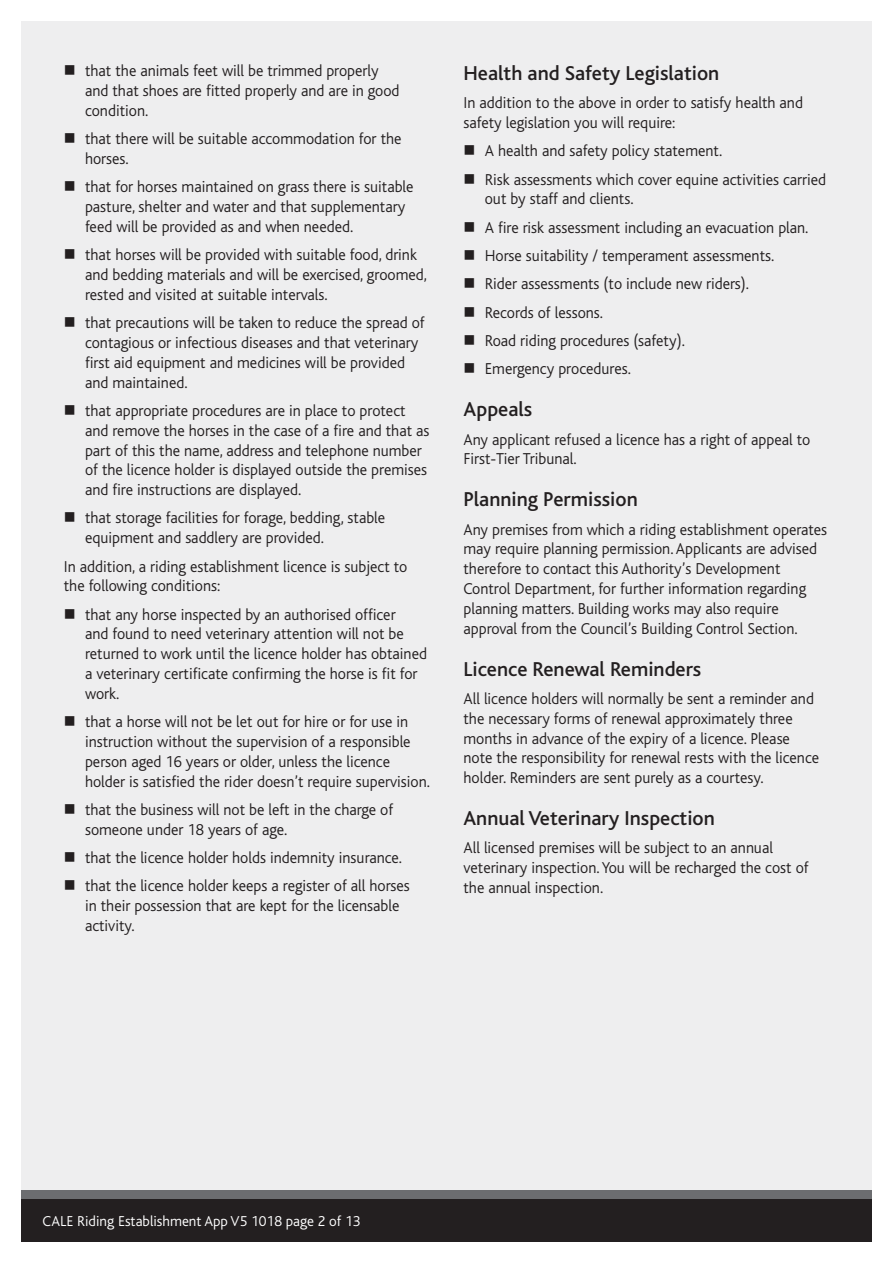
<style>
.page{position:relative;width:893px;height:1263px;background:#fff}
.page>*{position:absolute;margin:0;border:0;box-sizing:border-box;transform-origin:0 0}
.Sub_heading{font:500 21px "Bliss";color:#231f20}
.Body_Text{font:300 16.5px/19.8px "Bliss";color:#231f20}
.Page_code_and_number{font:300 15px "Bliss";color:#fff}
</style>
<div class="page">
<div style="left:21px;top:21px;width:851px;height:1220px;background:#eeeeef"></div>
<div style="left:21px;top:1191px;width:851px;height:51px;background:#6c6d70"></div>
<div style="left:21px;top:1199px;width:851px;height:43px;background:#231f20"></div>
<p class="Body_Text" style="left:85px;top:61px;width:316px">that the animals feet will be trimmed properly and that shoes are fitted properly and are in good condition.</p>
<p class="Body_Text" style="left:85px;top:129px;width:318px">that there will be suitable accommodation for the horses.</p>
<p class="Body_Text" style="left:85px;top:177px;width:330px">that for horses maintained on grass there is suitable pasture, shelter and water and that supplementary feed will be provided as and when needed.</p>
<p class="Body_Text" style="left:85px;top:245px;width:343px">that horses will be provided with suitable food, drink and bedding materials and will be exercised, groomed, rested and visited at suitable intervals.</p>
<p class="Body_Text" style="left:85px;top:313px;width:341px">that precautions will be taken to reduce the spread of contagious or infectious diseases and that veterinary first aid equipment and medicines will be provided and maintained.</p>
<p class="Body_Text" style="left:85px;top:401px;width:346px">that appropriate procedures are in place to protect and remove the horses in the case of a fire and that as part of this the name, address and telephone number of the licence holder is displayed outside the premises and fire instructions are displayed.</p>
<p class="Body_Text" style="left:85px;top:508px;width:302px">that storage facilities for forage, bedding, stable equipment and saddlery are provided.</p>
<p class="Body_Text" style="left:64px;top:556px;width:345px">In addition, a riding establishment licence is subject to the following conditions:</p>
<p class="Body_Text" style="left:85px;top:605px;width:343px">that any horse inspected by an authorised officer<br>and found to need veterinary attention will not be returned to work until the licence holder has obtained a veterinary certificate confirming the horse is fit for work.</p>
<p class="Body_Text" style="left:85px;top:712px;width:346px">that a horse will not be let out for hire or for use in instruction without the supervision of a responsible person aged 16 years or older, unless the licence holder is satisfied the rider doesn’t require supervision.</p>
<p class="Body_Text" style="left:85px;top:800px;width:310px">that the business will not be left in the charge of someone under 18 years of age.</p>
<p class="Body_Text" style="left:85px;top:848px;width:319px">that the licence holder holds indemnity insurance.</p>
<p class="Body_Text" style="left:85px;top:876px;width:326px">that the licence holder keeps a register of all horses in their possession that are kept for the licensable activity.</p>
<p class="Sub_heading" style="left:463px;top:62px;width:257px">Health and Safety Legislation</p>
<p class="Body_Text" style="left:463px;top:93px;width:341px">In addition to the above in order to satisfy health and safety legislation you will require:</p>
<p class="Body_Text" style="left:485px;top:141px;width:239px">A health and safety policy statement.</p>
<p class="Body_Text" style="left:485px;top:170px;width:343px">Risk assessments which cover equine activities carried out by staff and clients.</p>
<p class="Body_Text" style="left:485px;top:218px;width:325px">A fire risk assessment including an evacuation plan.</p>
<p class="Body_Text" style="left:485px;top:246px;width:291px">Horse suitability / temperament assessments.</p>
<p class="Body_Text" style="left:485px;top:274px;width:266px">Rider assessments (to include new riders).</p>
<p class="Body_Text" style="left:485px;top:303px;width:120px">Records of lessons.</p>
<p class="Body_Text" style="left:485px;top:331px;width:202px">Road riding procedures (safety).</p>
<p class="Body_Text" style="left:485px;top:359px;width:148px">Emergency procedures.</p>
<p class="Sub_heading" style="left:463px;top:398px;width:70px">Appeals</p>
<p class="Body_Text" style="left:463px;top:429px;width:348px">Any applicant refused a licence has a right of appeal to<br>First-Tier Tribunal.</p>
<p class="Sub_heading" style="left:463px;top:488px;width:176px">Planning Permission</p>
<p class="Body_Text" style="left:463px;top:520px;width:365px">Any premises from which a riding establishment operates may require planning permission. Applicants are advised therefore to contact this Authority’s Development Control Department, for further information regarding planning matters. Building works may also require approval from the Council’s Building Control Section.</p>
<p class="Sub_heading" style="left:463px;top:658px;width:239px">Licence Renewal Reminders</p>
<p class="Body_Text" style="left:463px;top:689px;width:357px">All licence holders will normally be sent a reminder and the necessary forms of renewal approximately three months in advance of the expiry of a licence. Please note the responsibility for renewal rests with the licence holder. Reminders are sent purely as a courtesy.</p>
<p class="Sub_heading" style="left:463px;top:807px;width:253px">Annual Veterinary Inspection</p>
<p class="Body_Text" style="left:463px;top:838px;width:347px">All licensed premises will be subject to an annual veterinary inspection. You will be recharged the cost of the annual inspection.</p>
<p class="Page_code_and_number" style="left:43px;top:1213px;width:319px">CALE Riding Establishment App V5 1018 page 2 of 13</p>
</div>
